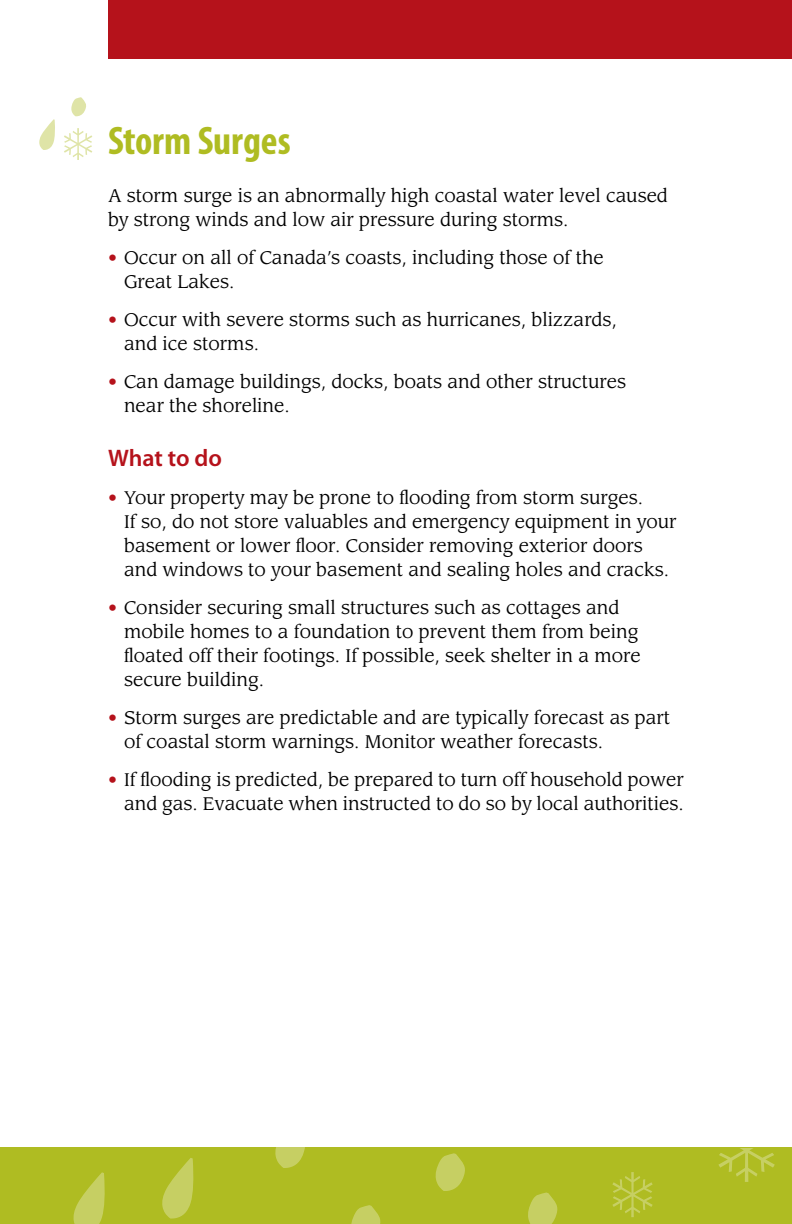
<style>
.page{position:relative;width:792px;height:1224px;background:#fff}
.page>*{position:absolute;margin:0;border:0;box-sizing:border-box;transform-origin:0 0}
.t1{font:700 condensed 40px "Myriad Pro";letter-spacing:-.005em;color:#afbc22}
.t2{font:600 24px "Myriad Pro";letter-spacing:-.005em;color:#b5121b}
.t3{font:18px/24px "Leawood";color:#000}
.s1{font-weight:700;color:#b5121b}
</style>
<div class="page">
<div style="left:0;top:1148px;width:792px;height:76px;background:#afbc22"></div>
<svg style="left:275px;top:1148px;width:500px;height:76px"></svg>
<svg style="left:73px;top:1152px;width:309px;height:72px"></svg>
<div style="left:108px;top:0;width:684px;height:59px;background:#b5121b"></div>
<svg style="left:64px;top:128px;width:28px;height:32px"></svg>
<svg style="left:39px;top:119px;width:16px;height:31px"></svg>
<svg style="left:71px;top:97px;width:15px;height:19px"></svg>
<h1 class="t1" style="left:108px;top:116px;width:184px">Storm Surges</h1>
<p class="t3" style="left:108px;top:184px;width:561px">A storm surge is an abnormally high coastal water level caused by strong winds and low air pressure during storms.</p>
<p class="t3" style="left:124px;top:246px;width:481px;text-indent:-16px"><span class="s1">•</span> Occur on all of Canada’s coasts, including those of the<br>Great Lakes.</p>
<p class="t3" style="left:124px;top:308px;width:494px;text-indent:-16px"><span class="s1">•</span> Occur with severe storms such as hurricanes, blizzards, and ice storms.</p>
<p class="t3" style="left:124px;top:370px;width:504px;text-indent:-16px"><span class="s1">•</span> Can damage buildings, docks, boats and other structures near the shoreline.</p>
<h2 class="t2" style="left:108px;top:443px;width:116px">What to do</h2>
<p class="t3" style="left:124px;top:486px;width:554px;text-indent:-16px"><span class="s1">•</span> Your property may be prone to flooding from storm surges.<br>If so, do not store valuables and emergency equipment in your basement or lower floor. Consider removing exterior doors and windows to your basement and sealing holes and cracks.</p>
<p class="t3" style="left:124px;top:596px;width:518px;text-indent:-16px"><span class="s1">•</span> Consider securing small structures such as cottages and mobile homes to a foundation to prevent them from being floated off their footings. If possible, seek shelter in a more secure building.</p>
<p class="t3" style="left:124px;top:706px;width:548px;text-indent:-16px"><span class="s1">•</span> Storm surges are predictable and are typically forecast as part of coastal storm warnings. Monitor weather forecasts.</p>
<p class="t3" style="left:108px;top:768px;width:577px;text-align:right"><span class="s1">•</span> If flooding is predicted, be prepared to turn off household power and gas. Evacuate when instructed to do so by local authorities.</p>
</div>
